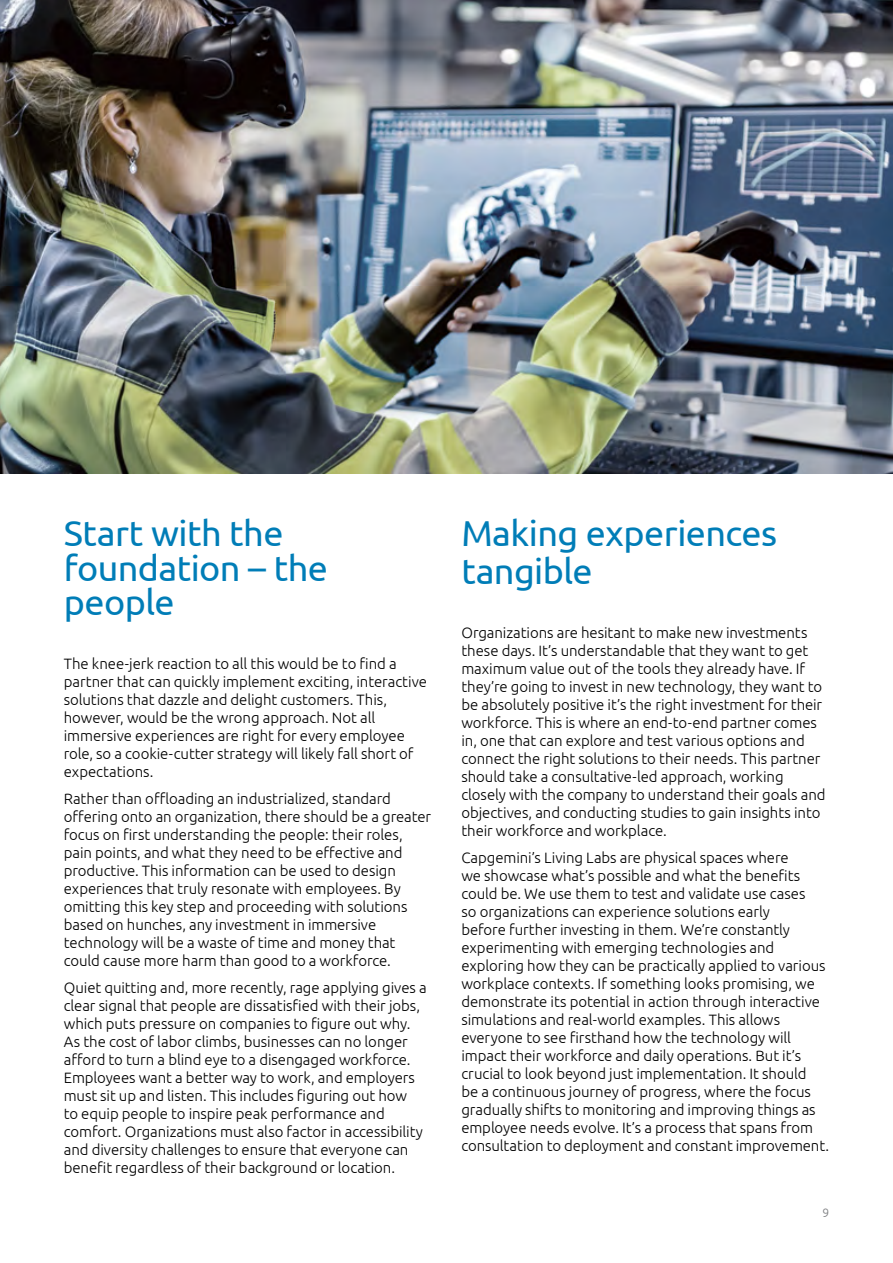
<style>
.page{position:relative;width:893px;height:1263px;background:#fff}
.page>*{position:absolute;margin:0;border:0;box-sizing:border-box;transform-origin:0 0}
.t1{font:36px/34.5px "Ubuntu";letter-spacing:-.015em;color:#007db7}
.t2{font:300 15px/18px "Ubuntu";letter-spacing:-.005em;color:#000}
.t3{font:300 12px "Ubuntu";color:#77787b}
</style>
<div class="page">
<img style="left:0;top:0;width:893px;height:473px">
<h1 class="t1" style="left:64px;top:515px;width:266px">Start with the foundation – the people</h1>
<p class="t2" style="left:64px;top:655px;width:365px">The knee-jerk reaction to all this would be to find a partner that can quickly implement exciting, interactive solutions that dazzle and delight customers. This, however, would be the wrong approach. Not all immersive experiences are right for every employee role, so a cookie-cutter strategy will likely fall short of expectations.</p>
<p class="t2" style="left:64px;top:790px;width:369px">Rather than offloading an industrialized, standard offering onto an organization, there should be a greater focus on first understanding the people: their roles, pain points, and what they need to be effective and productive. This information can be used to design experiences that truly resonate with employees. By omitting this key step and proceeding with solutions based on hunches, any investment in immersive technology will be a waste of time and money that could cause more harm than good to a workforce.</p>
<p class="t2" style="left:64px;top:979px;width:364px">Quiet quitting and, more recently, rage applying gives a clear signal that people are dissatisfied with their jobs, which puts pressure on companies to figure out why.<br>As the cost of labor climbs, businesses can no longer afford to turn a blind eye to a disengaged workforce.<br>Employees want a better way to work, and employers must sit up and listen. This includes figuring out how<br>to equip people to inspire peak performance and comfort. Organizations must also factor in accessibility and diversity challenges to ensure that everyone can benefit regardless of their background or location.</p>
<h1 class="t1" style="left:461px;top:514px;width:317px;line-height:37.5px">Making experiences tangible</h1>
<p class="t2" style="left:461px;top:623px;width:366px">Organizations are hesitant to make new investments these days. It’s understandable that they want to get maximum value out of the tools they already have. If they’re going to invest in new technology, they want to be absolutely positive it’s the right investment for their workforce. This is where an end-to-end partner comes in, one that can explore and test various options and connect the right solutions to their needs. This partner should take a consultative-led approach, working closely with the company to understand their goals and objectives, and conducting studies to gain insights into their workforce and workplace.</p>
<p class="t2" style="left:461px;top:848px;width:369px">Capgemini’s Living Labs are physical spaces where<br>we showcase what’s possible and what the benefits could be. We use them to test and validate use cases<br>so organizations can experience solutions early<br>before further investing in them. We’re constantly experimenting with emerging technologies and exploring how they can be practically applied to various workplace contexts. If something looks promising, we demonstrate its potential in action through interactive simulations and real-world examples. This allows everyone to see firsthand how the technology will impact their workforce and daily operations. But it’s crucial to look beyond just implementation. It should<br>be a continuous journey of progress, where the focus gradually shifts to monitoring and improving things as employee needs evolve. It’s a process that spans from consultation to deployment and constant improvement.</p>
<p class="t3" style="left:822px;top:1205px;width:8px">9</p>
</div>
